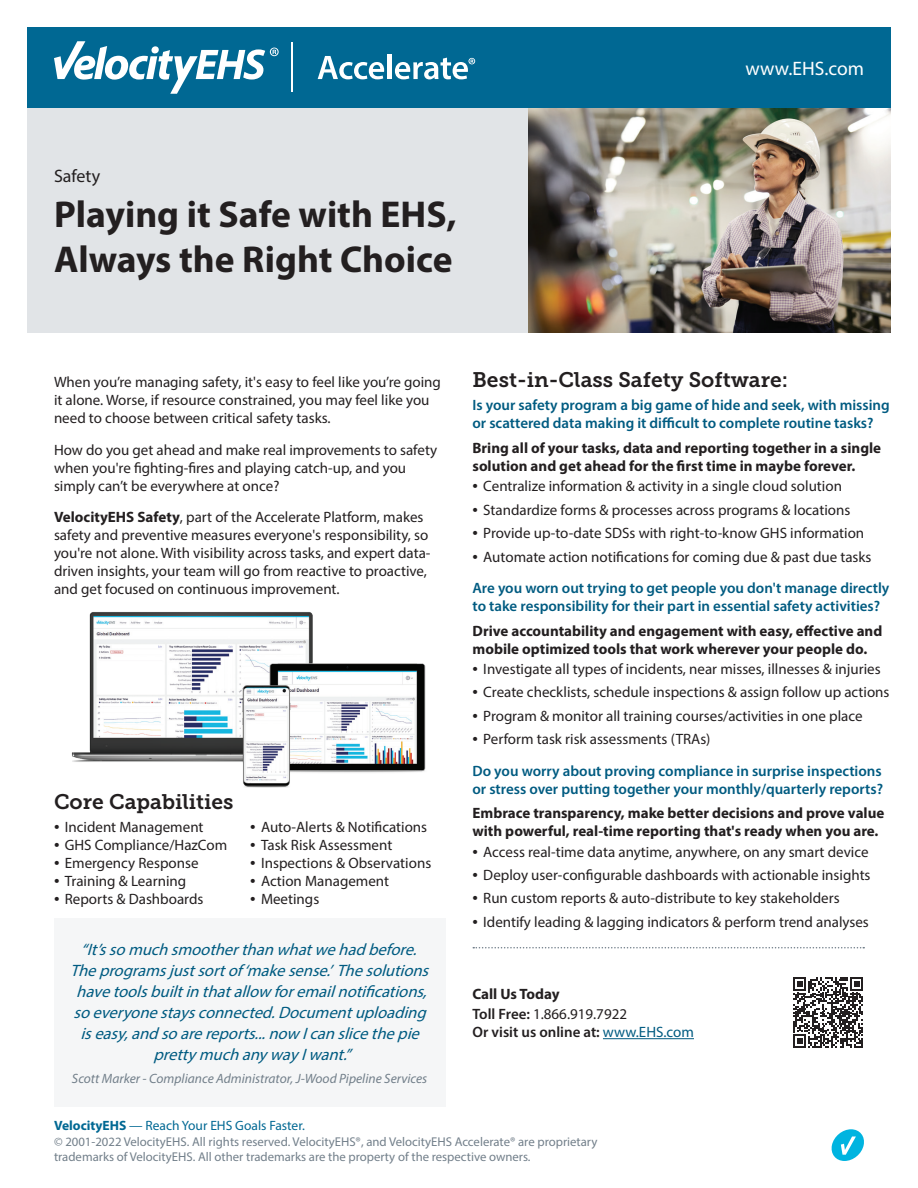
<style>
.page{position:relative;width:918px;height:1188px;background:#fff}
.page>*{position:absolute;margin:0;border:0;box-sizing:border-box;transform-origin:0 0}
.t1{font:700 37.5px/45px "Myriad Pro";color:#231f20}
.t2{font:21px "Museo Slab 700";color:#231f20}
.t3{font:19.5px "Myriad Pro";color:#fff}
.t4{font:18px "Myriad Pro";color:#231f20}
.t5{font:italic 16.5px/21px "Myriad Pro";color:#005b81;text-align:center}
.t6{font:15px/18px "Myriad Pro";color:#231f20}
.t7{font:600 15px/18px "Myriad Pro";color:#005b81}
.t8{font:700 15px/18px "Myriad Pro";color:#231f20}
.t9{font:600 15px "Myriad Pro";color:#231f20}
.t10{font:italic 13.5px "Myriad Pro";color:#727f8a}
.t11{font:13.5px "Myriad Pro";color:#006893}
.t12{font:12.75px/15px "Myriad Pro";color:#727f8a}
.s1{font-weight:700}
.s2{font-size:19.5px}
.s3{font-weight:600;color:#005b81}
.s4{font-weight:400;font-size:19.5px;color:#231f20}
.s5{font-weight:400;color:#231f20}
.s6{font-weight:600}
.s7{font-weight:400;color:#005b81}
</style>
<div class="page">
<div style="left:27px;top:27px;width:864px;height:81px;background:#006893"></div>
<svg style="left:832px;top:1129px;width:32px;height:32px"></svg>
<svg style="left:54px;top:41px;width:225px;height:53px"></svg>
<hr style="left:291px;top:43px;width:1px;height:49px;background:#fff">
<svg style="left:318px;top:56px;width:66px;height:23px"></svg>
<div style="left:387px;top:55px;width:5px;height:24px;background:#fff"></div>
<svg style="left:395px;top:58px;width:80px;height:21px"></svg>
<div style="left:27px;top:108px;width:502px;height:225px;background:#e1e4e7"></div>
<img style="left:529px;top:108px;width:362px;height:225px">
<svg style="left:793px;top:977px;width:70px;height:71px"></svg>
<hr style="left:603px;top:1038px;width:91px;height:1px;background:#005b81">
<svg style="left:473px;top:947px;width:391px;height:1px"></svg>
<div style="left:54px;top:918px;width:392px;height:189px;background:#f5f6f7"></div>
<img style="left:71px;top:612px;width:355px;height:176px">
<h3 class="t3" style="left:746px;top:57px;width:120px">www.EHS.com</h3>
<p class="t4" style="left:54px;top:165px;width:48px">Safety</p>
<h1 class="t1" style="left:54px;top:191px;width:404px">Playing it Safe with EHS,<br>Always the Right Choice</h1>
<p class="t6" style="left:54px;top:373px;width:388px">When you’re managing safety, it's easy to feel like you’re going it alone. Worse, if resource constrained, you may feel like you need to choose between critical safety tasks.</p>
<p class="t6" style="left:54px;top:440px;width:385px">How do you get ahead and make real improvements to safety when you're fighting-fires and playing catch-up, and you simply can’t be everywhere at once?</p>
<p class="t6" style="left:54px;top:508px;width:378px"><span class="s1">VelocityEHS Safety</span>, part of the Accelerate Platform, makes safety and preventive measures everyone's responsibility, so you're not alone. With visibility across tasks, and expert data&shy;driven insights, your team will go from reactive to proactive, and get focused on continuous improvement.</p>
<h2 class="t2" style="left:54px;top:790px;width:181px">Core Capabilities</h2>
<p class="t6" style="left:54px;top:818px;width:151px"><span class="s2">•</span> Incident Management</p>
<p class="t6" style="left:54px;top:836px;width:175px"><span class="s2">•</span> GHS Compliance/HazCom</p>
<p class="t6" style="left:54px;top:854px;width:146px"><span class="s2">•</span> Emergency Response</p>
<p class="t6" style="left:54px;top:872px;width:134px"><span class="s2">•</span> Training &amp; Learning</p>
<p class="t6" style="left:54px;top:890px;width:151px"><span class="s2">•</span> Reports &amp; Dashboards</p>
<p class="t6" style="left:250px;top:818px;width:179px"><span class="s2">•</span> Auto-Alerts &amp; Notifications</p>
<p class="t6" style="left:250px;top:836px;width:144px"><span class="s2">•</span> Task Risk Assessment</p>
<p class="t6" style="left:250px;top:854px;width:183px"><span class="s2">•</span> Inspections &amp; Observations</p>
<p class="t6" style="left:250px;top:872px;width:141px"><span class="s2">•</span> Action Management</p>
<p class="t6" style="left:250px;top:890px;width:71px"><span class="s2">•</span> Meetings</p>
<p class="t5" style="left:70px;top:938px;width:365px">“It’ssomuchsmootherthanwhatwehadbefore.<br>Theprogramsjustsortof‘makesense.’Thesolutions havetoolsbuiltinthatallow foremailnotifications, soeveryonestaysconnected.Documentuploading iseasy,andsoarereports...now Icanslicethepie prettymuchanywayIwant.”</p>
<p class="t10" style="left:72px;top:1070px;width:357px">Scott Marker - Compliance Administrator, J-Wood Pipeline Services</p>
<h2 class="t2" style="left:472px;top:368px;width:317px">Best-in-Class Safety Software:</h2>
<p class="t7" style="left:472px;top:396px;width:419px">Is your safety program a big game of hide and seek, with missing or scattered data making it difficult to complete routine tasks?</p>
<p class="t8" style="left:472px;top:439px;width:410px">Bring all of your tasks, data and reporting together in a single solution and get ahead for the first time in maybe forever.</p>
<p class="t6" style="left:472px;top:477px;width:371px"><span class="s2">•</span> Centralize information &amp; activity in a single cloud solution</p>
<p class="t6" style="left:472px;top:500px;width:379px"><span class="s2">•</span> Standardize forms &amp; processes across programs &amp; locations</p>
<p class="t6" style="left:472px;top:524px;width:393px"><span class="s2">•</span> Provide up-to-date SDSs with right-to-know GHS information</p>
<p class="t6" style="left:472px;top:540px;width:418px;line-height:31.5px"><span class="s2">•</span> Automate action notifications for coming due &amp; past due tasks<br><span class="s3">Are you worn out trying to get people you don't manage directly</span></p>
<p class="t7" style="left:472px;top:597px;width:409px">to take responsibility for their part in essential safety activities?</p>
<p class="t8" style="left:472px;top:621px;width:411px">Drive accountability and engagement with easy, effective and mobile optimized tools that work wherever your people do.</p>
<p class="t6" style="left:472px;top:660px;width:410px"><span class="s2">•</span> Investigate all types of incidents, near misses, illnesses &amp; injuries</p>
<p class="t6" style="left:472px;top:683px;width:419px"><span class="s2">•</span> Create checklists, schedule inspections &amp; assign follow up actions</p>
<p class="t6" style="left:472px;top:706px;width:392px"><span class="s2">•</span> Program &amp; monitor all training courses/activities in one place</p>
<p class="t7" style="left:472px;top:723px;width:411px;line-height:31.5px"><span class="s4">•</span> <span class="s5">Perform task risk assessments (TRAs)<br></span>Do you worry about proving compliance in surprise inspections</p>
<p class="t7" style="left:472px;top:779px;width:412px">or stress over putting together your monthly/quarterly reports?</p>
<p class="t8" style="left:472px;top:804px;width:413px">Embrace transparency, make better decisions and prove value with powerful, real-time reporting that's ready when you are.</p>
<p class="t6" style="left:472px;top:842px;width:398px"><span class="s2">•</span> Access real-time data anytime, anywhere, on any smart device</p>
<p class="t6" style="left:472px;top:866px;width:400px"><span class="s2">•</span> Deploy user-configurable dashboards with actionable insights</p>
<p class="t6" style="left:472px;top:889px;width:369px"><span class="s2">•</span> Run custom reports &amp; auto-distribute to key stakeholders</p>
<p class="t6" style="left:472px;top:912px;width:398px"><span class="s2">•</span> Identify leading &amp; lagging indicators &amp; perform trend analyses</p>
<p class="t6" style="left:472px;top:984px;width:156px;line-height:20.1px"><span class="s1">Call Us Today<br></span><span class="s6">Toll Free:</span> 1.866.919.7922</p>
<p class="t9" style="left:472px;top:1023px;width:223px">Or visit us online at: <span class="s7">www.EHS.com</span></p>
<p class="t11" style="left:54px;top:1117px;width:252px"><span class="s1">VelocityEHS</span> — Reach Your EHS Goals Faster.</p>
<p class="t12" style="left:54px;top:1134px;width:545px">© 2001-2022 VelocityEHS. All rights reserved. VelocityEHS®, and VelocityEHS Accelerate® are proprietary trademarks of VelocityEHS. All other trademarks are the property of the respective owners.</p>
</div>
